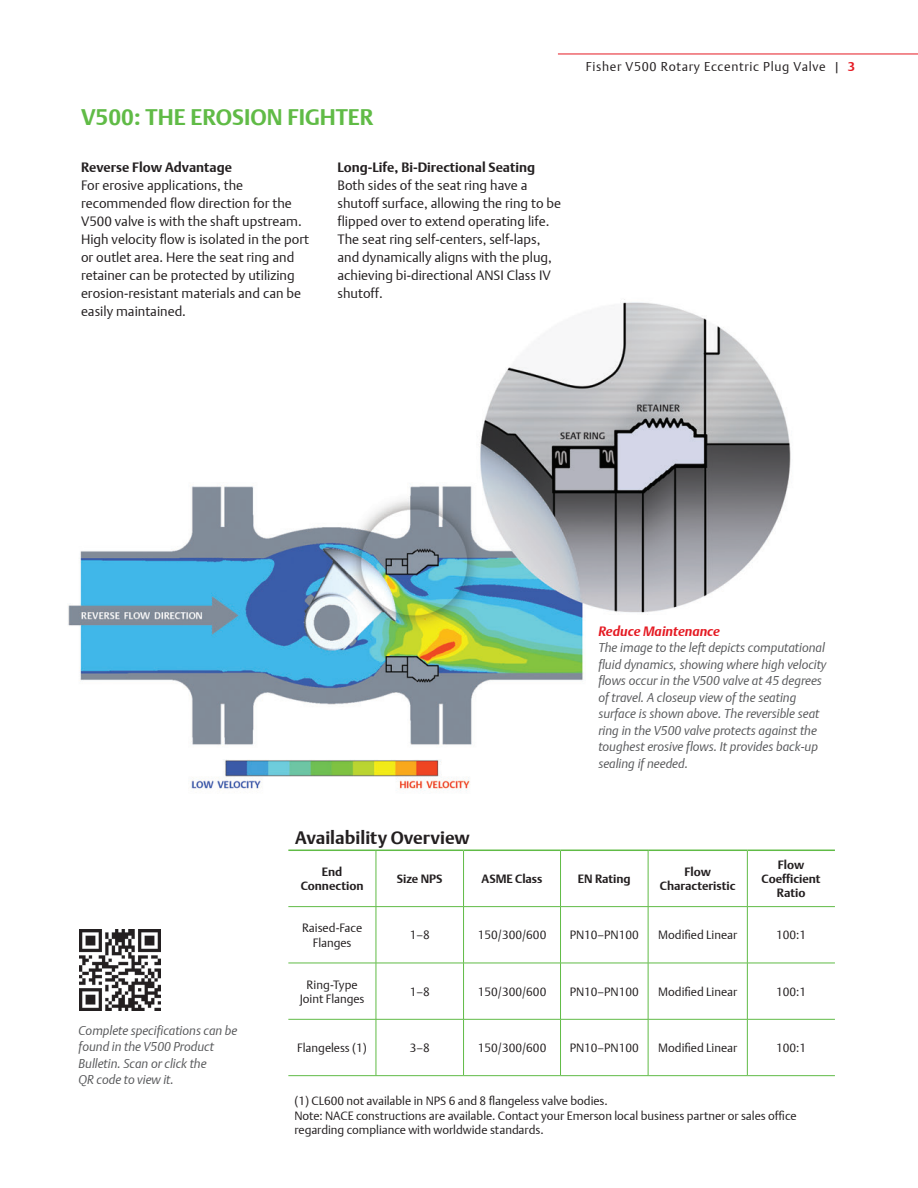
<style>
.page{position:relative;width:918px;height:1188px;background:#fff}
.page>*{position:absolute;margin:0;border:0;box-sizing:border-box;transform-origin:0 0}
.t1{font:700 22.5px "DTL Argo T";color:#60bb46}
.t2{font:700 18px "DTL Argo T";color:#231f20}
.body_copy{font:13.5px/18px "DTL Argo T Light";color:#231f20}
.body_copy-2{font:700 13.5px "DTL Argo T";color:#231f20}
.t3{font:italic 700 13.5px "DTL Argo T";color:#e51a23}
.t4{font:italic 12.75px/16.5px "DTL Argo T Light";color:#57585a}
.t5{font:12.75px "DTL Argo T Light";letter-spacing:.05em;color:#231f20}
.t6{font:12px/14.4px "DTL Argo T Light";color:#231f20;text-align:center}
.t7{font:700 12px/14.4px "DTL Argo T";color:#231f20;text-align:center}
.s1{font-family:"DTL Argo T";font-weight:700;color:#e51a23}
</style>
<div class="page">
<img style="left:68px;top:53px;width:850px;height:1024px">
<hr style="left:288px;top:850px;width:88px;height:1px;background:#60bb46">
<hr style="left:376px;top:850px;width:88px;height:1px;background:#60bb46">
<hr style="left:464px;top:850px;width:97px;height:1px;background:#60bb46">
<hr style="left:561px;top:850px;width:87px;height:1px;background:#60bb46">
<hr style="left:648px;top:850px;width:99px;height:1px;background:#60bb46">
<hr style="left:747px;top:850px;width:88px;height:1px;background:#60bb46">
<hr style="left:376px;top:851px;width:1px;height:55px;background:#60bb46">
<hr style="left:463px;top:851px;width:1px;height:55px;background:#60bb46">
<hr style="left:560px;top:851px;width:1px;height:55px;background:#60bb46">
<hr style="left:648px;top:851px;width:1px;height:55px;background:#60bb46">
<hr style="left:747px;top:851px;width:1px;height:55px;background:#60bb46">
<hr style="left:288px;top:906px;width:88px;height:1px;background:#60bb46">
<hr style="left:376px;top:906px;width:88px;height:1px;background:#60bb46">
<hr style="left:376px;top:907px;width:1px;height:56px;background:#60bb46">
<hr style="left:464px;top:906px;width:97px;height:1px;background:#60bb46">
<hr style="left:463px;top:907px;width:1px;height:56px;background:#60bb46">
<hr style="left:561px;top:906px;width:87px;height:1px;background:#60bb46">
<hr style="left:560px;top:907px;width:1px;height:56px;background:#60bb46">
<hr style="left:648px;top:906px;width:99px;height:1px;background:#60bb46">
<hr style="left:648px;top:907px;width:1px;height:56px;background:#60bb46">
<hr style="left:747px;top:906px;width:88px;height:1px;background:#60bb46">
<hr style="left:747px;top:907px;width:1px;height:56px;background:#60bb46">
<hr style="left:288px;top:963px;width:88px;height:1px;background:#60bb46">
<hr style="left:376px;top:963px;width:88px;height:1px;background:#60bb46">
<hr style="left:376px;top:963px;width:1px;height:56px;background:#60bb46">
<hr style="left:464px;top:963px;width:97px;height:1px;background:#60bb46">
<hr style="left:463px;top:963px;width:1px;height:56px;background:#60bb46">
<hr style="left:561px;top:963px;width:87px;height:1px;background:#60bb46">
<hr style="left:560px;top:963px;width:1px;height:56px;background:#60bb46">
<hr style="left:648px;top:963px;width:99px;height:1px;background:#60bb46">
<hr style="left:648px;top:963px;width:1px;height:56px;background:#60bb46">
<hr style="left:747px;top:963px;width:88px;height:1px;background:#60bb46">
<hr style="left:747px;top:963px;width:1px;height:56px;background:#60bb46">
<hr style="left:288px;top:1019px;width:88px;height:1px;background:#60bb46">
<hr style="left:376px;top:1019px;width:88px;height:1px;background:#60bb46">
<hr style="left:376px;top:1020px;width:1px;height:55px;background:#60bb46">
<hr style="left:464px;top:1019px;width:97px;height:1px;background:#60bb46">
<hr style="left:463px;top:1020px;width:1px;height:55px;background:#60bb46">
<hr style="left:561px;top:1019px;width:87px;height:1px;background:#60bb46">
<hr style="left:560px;top:1020px;width:1px;height:55px;background:#60bb46">
<hr style="left:648px;top:1019px;width:99px;height:1px;background:#60bb46">
<hr style="left:648px;top:1020px;width:1px;height:55px;background:#60bb46">
<hr style="left:747px;top:1019px;width:88px;height:1px;background:#60bb46">
<hr style="left:747px;top:1020px;width:1px;height:55px;background:#60bb46">
<hr style="left:288px;top:1075px;width:88px;height:1px;background:#60bb46">
<hr style="left:376px;top:1075px;width:88px;height:1px;background:#60bb46">
<hr style="left:464px;top:1075px;width:97px;height:1px;background:#60bb46">
<hr style="left:561px;top:1075px;width:87px;height:1px;background:#60bb46">
<hr style="left:648px;top:1075px;width:99px;height:1px;background:#60bb46">
<hr style="left:747px;top:1075px;width:88px;height:1px;background:#60bb46">
<hr style="left:558px;top:54px;width:360px;height:1px;background:#e51a23">
<img style="left:80px;top:929px;width:80px;height:81px">
<p class="t1" style="left:81px;top:104px;width:294px">V500: THE EROSION FIGHTER</p>
<p class="body_copy-2" style="left:81px;top:160px;width:152px">Reverse Flow Advantage</p>
<p class="body_copy" style="left:81px;top:177px;width:230px">For erosive applications, the recommended flow direction for the V500 valve is with the shaft upstream.<br>High velocity flow is isolated in the port or outlet area. Here the seat ring and retainer can be protected by utilizing erosion-resistant materials and can be easily maintained.</p>
<p class="body_copy-2" style="left:338px;top:160px;width:199px">Long-Life, Bi-Directional Seating</p>
<p class="body_copy" style="left:338px;top:177px;width:225px">Both sides of the seat ring have a shutoff surface, allowing the ring to be flipped over to extend operating life.<br>The seat ring self-centers, self-laps, and dynamically aligns with the plug, achieving bi-directional ANSI Class IV shutoff.</p>
<p class="t5" style="left:586px;top:59px;width:270px">Fisher V500 Rotary Eccentric Plug Valve | <span class="s1">3</span></p>
<p class="t3" style="left:598px;top:623px;width:123px">Reduce Maintenance</p>
<p class="t4" style="left:598px;top:639px;width:230px">The image to the left depicts computational fluid dynamics, showing where high velocity</p>
<p class="t4" style="left:598px;top:672px;width:225px">flows occur in the V500 valve at 45 degrees</p>
<p class="t4" style="left:598px;top:689px;width:223px">of travel. A closeup view of the seating surface is shown above. The reversible seat ring in the V500 valve protects against the toughest erosive flows. It provides back-up sealing if needed.</p>
<p class="t4" style="left:79px;top:1022px;width:160px">Complete specifications can be</p>
<p class="t4" style="left:79px;top:1038px;width:137px">found in the V500 Product</p>
<p class="t4" style="left:79px;top:1055px;width:129px">Bulletin. Scan or click the</p>
<p class="t4" style="left:79px;top:1071px;width:97px">QR code to view it.</p>
<p class="t2" style="left:295px;top:826px;width:176px">Availability Overview</p>
<p class="t7" style="left:301px;top:864px;width:64px">End<br>Connection</p>
<p class="t7" style="left:397px;top:872px;width:47px">Size NPS</p>
<p class="t7" style="left:482px;top:872px;width:62px">ASME Class</p>
<p class="t7" style="left:578px;top:872px;width:54px">EN Rating</p>
<p class="t7" style="left:660px;top:864px;width:77px">Flow<br>Characteristic</p>
<p class="t7" style="left:762px;top:857px;width:61px">Flow<br>Coefficient<br>Ratio</p>
<p class="t6" style="left:302px;top:921px;width:62px">Raised-Face<br>Flanges</p>
<p class="t6" style="left:410px;top:928px;width:22px">1–8</p>
<p class="t6" style="left:478px;top:928px;width:70px">150/300/600</p>
<p class="t6" style="left:570px;top:928px;width:71px">PN10–PN100</p>
<p class="t6" style="left:658px;top:928px;width:81px">Modified Linear</p>
<p class="t6" style="left:776px;top:928px;width:31px">100:1</p>
<p class="t6" style="left:300px;top:977px;width:66px">Ring-Type<br>Joint Flanges</p>
<p class="t6" style="left:410px;top:984px;width:22px">1–8</p>
<p class="t6" style="left:478px;top:984px;width:70px">150/300/600</p>
<p class="t6" style="left:570px;top:984px;width:71px">PN10–PN100</p>
<p class="t6" style="left:658px;top:984px;width:81px">Modified Linear</p>
<p class="t6" style="left:776px;top:984px;width:31px">100:1</p>
<p class="t6" style="left:297px;top:1041px;width:71px">Flangeless (1)</p>
<p class="t6" style="left:410px;top:1041px;width:22px">3–8</p>
<p class="t6" style="left:478px;top:1041px;width:70px">150/300/600</p>
<p class="t6" style="left:570px;top:1041px;width:71px">PN10–PN100</p>
<p class="t6" style="left:658px;top:1041px;width:81px">Modified Linear</p>
<p class="t6" style="left:776px;top:1041px;width:31px">100:1</p>
<p class="t6" style="left:294px;top:1094px;width:315px">(1) CL600 not available in NPS 6 and 8 flangeless valve bodies.</p>
<p class="t6" style="left:294px;top:1108px;width:504px;text-align:left">Note: NACE constructions are available. Contact your Emerson local business partner or sales office regarding compliance with worldwide standards.</p>
</div>
